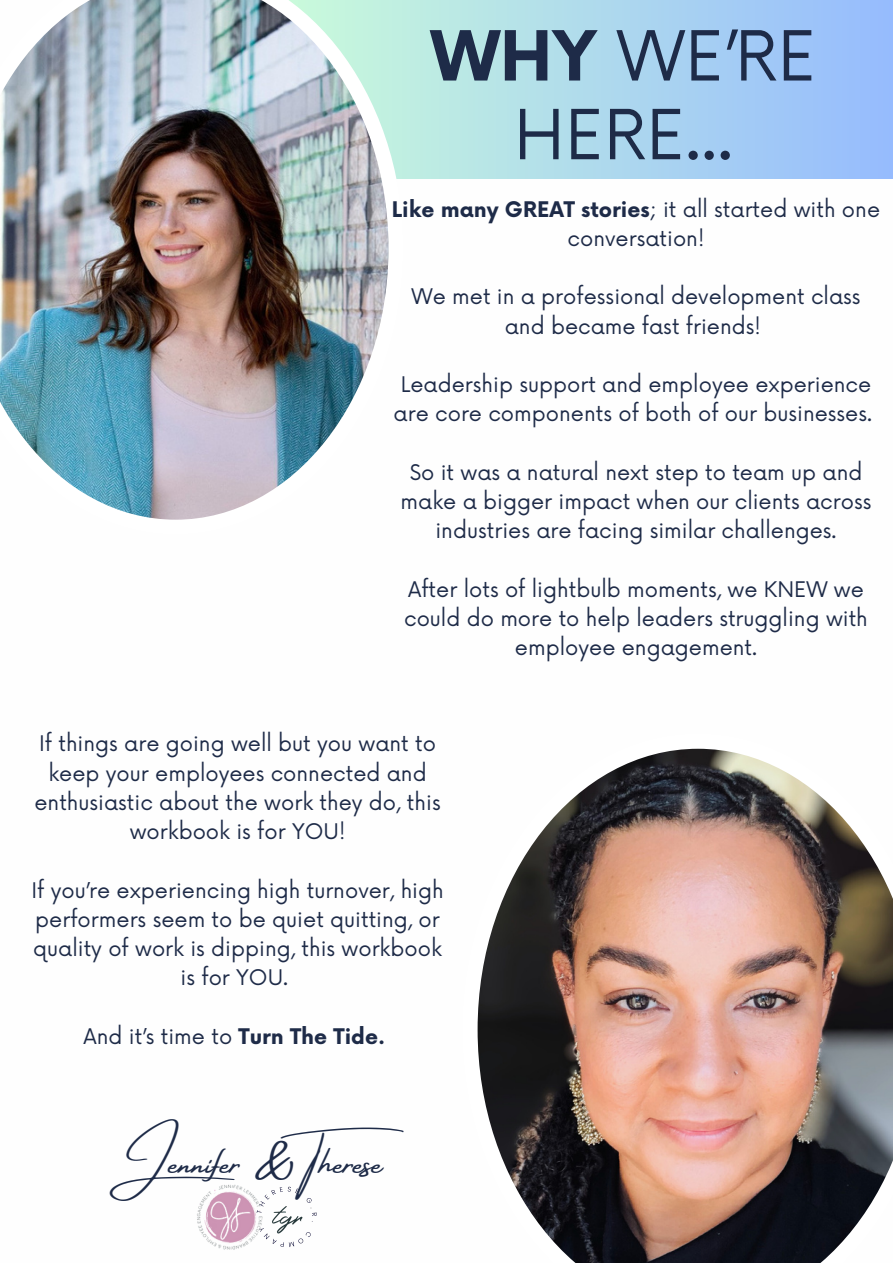
<style>
.page{position:relative;width:893px;height:1264px;background:#fff}
.page>*{position:absolute;margin:0;border:0;box-sizing:border-box;transform-origin:0 0}
.t1{font:67.2px/78.8px "Now";color:#1e2b48;text-align:center}
.t2{font:37.5px "Amsterdam Four";color:#1e2b48}
.t3{font:21px/29.2px "Now";color:#1e2b48;text-align:center}
.s1{font-weight:700}
</style>
<div class="page">
<svg style="left:403px;top:0;width:489px;height:178px;background:#aad4ef"></svg>
<img style="left:0;top:0;width:403px;height:520px">
<img style="left:197px;top:1184px;width:45px;height:66px">
<img style="left:242px;top:1186px;width:75px;height:61px">
<img style="left:477px;top:748px;width:415px;height:514px">
<p class="t1" style="left:431px;top:20px;width:387px"><span class="s1">WHY</span> WE’RE<br>HERE...</p>
<p class="t3" style="left:392px;top:195px;width:489px"><span class="s1">Like many GREAT stories</span>; it all started with one conversation!</p>
<p class="t3" style="left:411px;top:283px;width:450px">We met in a professional development class and became fast friends!</p>
<p class="t3" style="left:393px;top:371px;width:480px">Leadership support and employee experience are core components of both of our businesses.</p>
<p class="t3" style="left:400px;top:458px;width:472px">So it was a natural next step to team up and make a bigger impact when our clients across industries are facing similar challenges.</p>
<p class="t3" style="left:404px;top:575px;width:465px">After lots of lightbulb moments, we KNEW we could do more to help leaders struggling with employee engagement.</p>
<p class="t3" style="left:34px;top:730px;width:407px">If things are going well but you want to keep your employees connected and enthusiastic about the work they do, this workbook is for YOU!</p>
<p class="t3" style="left:31px;top:876px;width:414px">If you’re experiencing high turnover, high performers seem to be quiet quitting, or quality of work is dipping, this workbook is for YOU.</p>
<p class="t3" style="left:84px;top:1022px;width:303px">And it’s time to <span class="s1">Turn The Tide.</span></p>
<p class="t2" style="left:109px;top:1142px;width:322px">Jennifer &amp; Therese</p>
</div>
